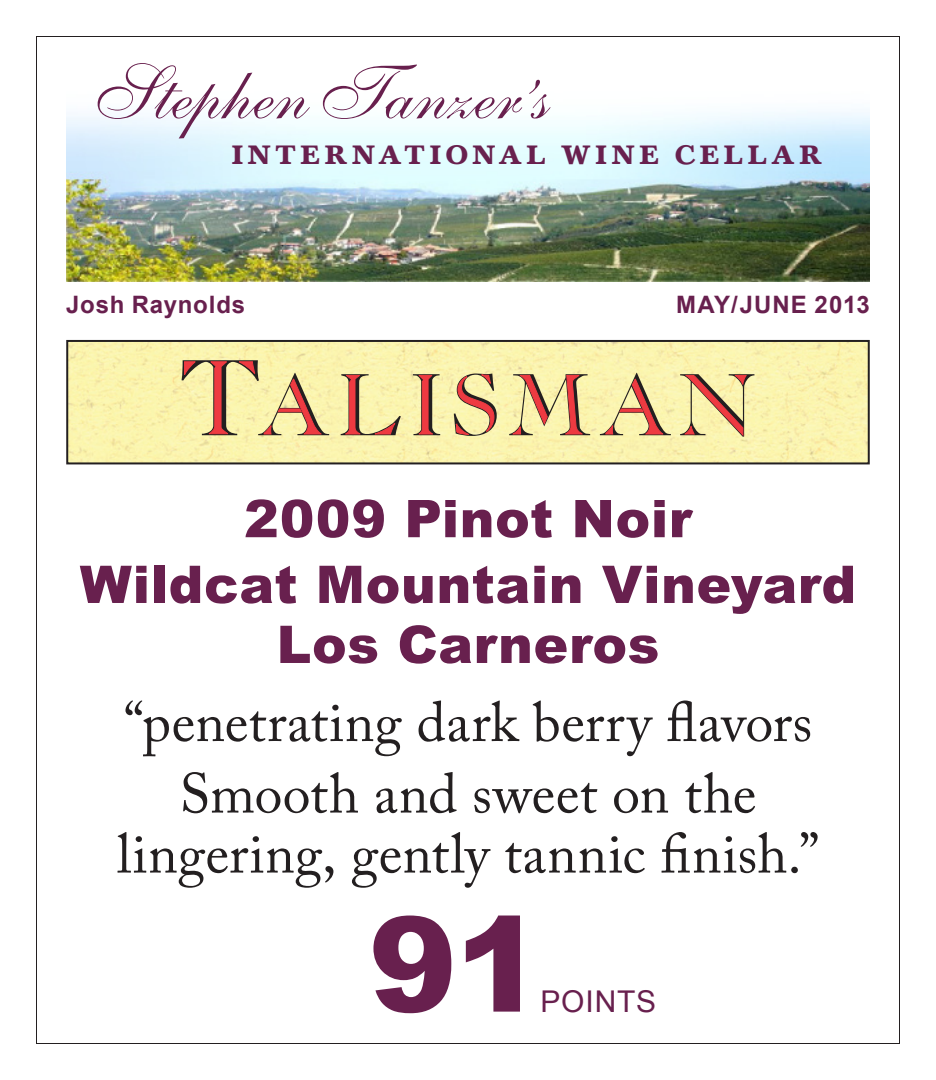
<style>
.page{position:relative;width:936px;height:1080px;background:#fff}
.page>*{position:absolute;margin:0;border:0;box-sizing:border-box;transform-origin:0 0}
.t1{font:900 132px "Arial";color:#68204e}
.t2{font:76.4px "Shelley Allegro Script";color:#68204e}
.t3{font:56px/60px "Adobe Caslon Pro";letter-spacing:.005em;color:#231f20;text-align:center}
.t4{font:900 52px "Arial";letter-spacing:.015em;color:#68204e}
.t5{font:30px "Arial";letter-spacing:.025em;color:#68204e}
.t6{font:700 26px "Baskerville BE";letter-spacing:.205em;color:#68204e}
.t7{font:700 24px "Arial";letter-spacing:.035em;color:#68204e}
</style>
<div class="page">
<img style="left:66px;top:110px;width:804px;height:172px">
<img style="left:69px;top:343px;width:798px;height:118px">
<div style="left:66px;top:340px;width:804px;height:124px;border:2px solid #231f20"></div>
<svg style="left:600px;top:373px;width:71px;height:62px;background:#e3c894"></svg>
<svg style="left:182px;top:360px;width:147px;height:75px;background:#e2c692"></svg>
<svg style="left:341px;top:374px;width:60px;height:61px;background:#dfc18f"></svg>
<svg style="left:413px;top:374px;width:27px;height:61px;background:#cd9977"></svg>
<svg style="left:454px;top:374px;width:43px;height:62px;background:#d5b085"></svg>
<svg style="left:509px;top:374px;width:81px;height:61px;background:#dcb98a"></svg>
<svg style="left:680px;top:374px;width:74px;height:63px;background:#dec18f"></svg>
<p class="t2" style="left:84px;top:48px;width:455px">Stephen Tanzer’s</p>
<p class="t6" style="left:232px;top:138px;width:591px">INTERNATIONAL WINE CELLAR</p>
<p class="t7" style="left:66px;top:288px;width:181px">Josh Raynolds</p>
<p class="t7" style="left:676px;top:288px;width:195px">MAY/JUNE 2013</p>
<p class="t4" style="left:244px;top:490px;width:449px">2009 Pinot Noir</p>
<p class="t4" style="left:80px;top:556px;width:778px">Wildcat Mountain Vineyard</p>
<p class="t4" style="left:277px;top:616px;width:384px">Los Carneros</p>
<p class="t3" style="left:124px;top:692px;width:690px">“penetrating dark berry flavors</p>
<p class="t3" style="left:117px;top:763px;width:704px">Smooth and sweet on the lingering, gently tannic finish.”</p>
<p class="t1" style="left:369px;top:891px;width:176px">91</p>
<p class="t5" style="left:540px;top:981px;width:117px">POINTS</p>
</div>
